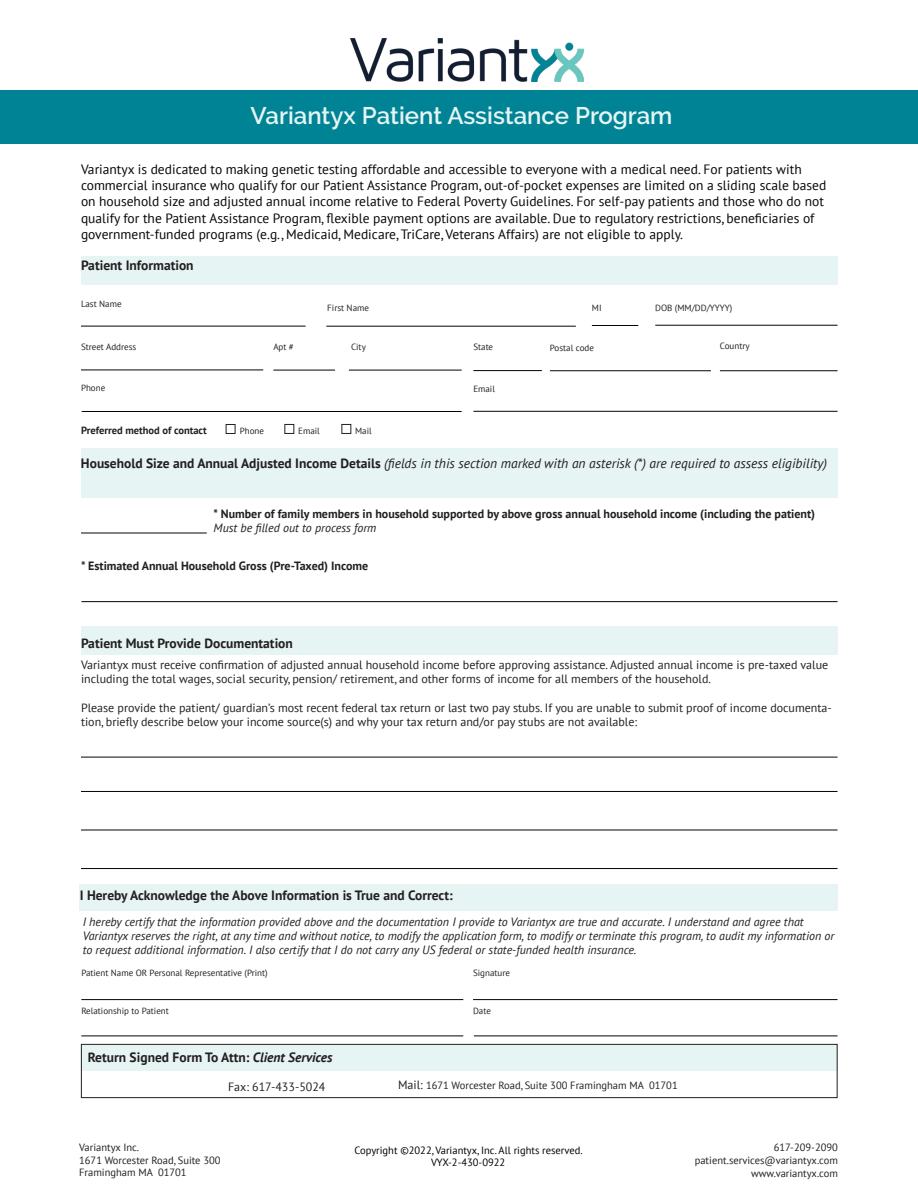
<style>
.page{position:relative;width:918px;height:1188px;background:#fff}
.page>*{position:absolute;margin:0;border:0;box-sizing:border-box;transform-origin:0 0}
.t1{font:600 24px "Raleway";color:#e6f4f4}
.t2{font:13.5px/16.2px "PT Sans";color:#070604}
.t3{font:700 13.5px "PT Sans";color:#231f20}
.t4{font:italic 13.5px "PT Sans";color:#231f20}
.t5{font:12px/14.4px "PT Sans";color:#231f20}
.t6{font:italic 12px/14.4px "PT Sans";color:#231f20}
.t7{font:700 12px "PT Sans";color:#231f20}
.t8{font:10.5px "PT Sans";color:#231f20}
.t9{font:10.5px "PT Sans";color:#000}
.t10{font:700 10.5px "PT Sans";color:#231f20}
.t11{font:9px "PT Sans";color:#231f20}
.s1{font-weight:700;font-style:normal}
.s2{font-style:italic}
.s3{font-size:12px}
</style>
<div class="page">
<div style="left:81px;top:256px;width:757px;height:28px;background:#e6f4f4"></div>
<hr style="left:81px;top:326px;width:225px;height:1px;background:#040503">
<hr style="left:326px;top:326px;width:250px;height:1px;background:#040503">
<hr style="left:592px;top:325px;width:46px;height:1px;background:#040503">
<hr style="left:655px;top:325px;width:183px;height:1px;background:#040503">
<hr style="left:81px;top:370px;width:182px;height:1px;background:#040503">
<hr style="left:273px;top:370px;width:62px;height:1px;background:#040503">
<hr style="left:349px;top:370px;width:113px;height:1px;background:#040503">
<hr style="left:473px;top:370px;width:69px;height:1px;background:#040503">
<hr style="left:550px;top:370px;width:161px;height:1px;background:#040503">
<hr style="left:720px;top:370px;width:118px;height:1px;background:#040503">
<hr style="left:82px;top:411px;width:380px;height:1px;background:#040503">
<hr style="left:473px;top:411px;width:365px;height:1px;background:#040503">
<div style="left:81px;top:448px;width:757px;height:50px;background:#e6f4f4"></div>
<hr style="left:81px;top:601px;width:757px;height:1px;background:#040503">
<div style="left:80px;top:884px;width:758px;height:27px;background:#e6f4f4"></div>
<hr style="left:81px;top:999px;width:382px;height:1px;background:#040503">
<hr style="left:81px;top:1036px;width:382px;height:1px;background:#040503">
<hr style="left:473px;top:999px;width:365px;height:1px;background:#040503">
<hr style="left:474px;top:1036px;width:364px;height:1px;background:#040503">
<div style="left:81px;top:626px;width:757px;height:28px;background:#e6f4f4"></div>
<hr style="left:81px;top:791px;width:757px;height:1px;background:#040503">
<hr style="left:81px;top:830px;width:757px;height:1px;background:#040503">
<div style="left:226px;top:424px;width:9px;height:10px;border:1px solid #231f20"></div>
<div style="left:284px;top:424px;width:10px;height:10px;border:1px solid #231f20"></div>
<div style="left:341px;top:424px;width:10px;height:10px;border:1px solid #231f20"></div>
<hr style="left:81px;top:757px;width:757px;height:1px;background:#040503">
<div style="left:81px;top:1046px;width:757px;height:25px;background:#e6f4f4"></div>
<hr style="left:81px;top:533px;width:126px;height:1px;background:#040503">
<hr style="left:81px;top:868px;width:757px;height:1px;background:#040503">
<div style="left:81px;top:1044px;width:757px;height:54px;border:1px solid #231f20"></div>
<div style="left:0;top:90px;width:918px;height:54px;background:#008495"></div>
<img style="left:351px;top:38px;width:233px;height:43px">
<p class="t1" style="left:250px;top:102px;width:424px">Variantyx Patient Assistance Program</p>
<p class="t2" style="left:81px;top:161px;width:747px">Variantyx is dedicated to making genetic testing affordable and accessible to everyone with a medical need. For patients with commercial insurance who qualify for our Patient Assistance Program, out-of-pocket expenses are limited on a sliding scale based on household size and adjusted annual income relative to Federal Poverty Guidelines. For self-pay patients and those who do not qualify for the Patient Assistance Program, flexible payment options are available. Due to regulatory restrictions, beneficiaries of government-funded programs (e.g., Medicaid, Medicare, TriCare, Veterans Affairs) are not eligible to apply.</p>
<p class="t3" style="left:81px;top:256px;width:114px">Patient Information</p>
<p class="t11" style="left:81px;top:298px;width:42px">Last Name</p>
<p class="t11" style="left:327px;top:302px;width:43px">First Name</p>
<p class="t11" style="left:592px;top:302px;width:11px">MI</p>
<p class="t11" style="left:655px;top:302px;width:79px">DOB (MM/DD/YYYY)</p>
<p class="t11" style="left:81px;top:341px;width:57px">Street Address</p>
<p class="t11" style="left:273px;top:341px;width:22px">Apt #</p>
<p class="t11" style="left:351px;top:341px;width:16px">City</p>
<p class="t11" style="left:473px;top:342px;width:21px">State</p>
<p class="t11" style="left:550px;top:342px;width:45px">Postal code</p>
<p class="t11" style="left:720px;top:340px;width:31px">Country</p>
<p class="t11" style="left:81px;top:382px;width:26px">Phone</p>
<p class="t11" style="left:473px;top:383px;width:23px">Email</p>
<p class="t10" style="left:81px;top:423px;width:127px">Preferred method of contact</p>
<p class="t11" style="left:240px;top:425px;width:26px">Phone</p>
<p class="t11" style="left:298px;top:425px;width:23px">Email</p>
<p class="t11" style="left:355px;top:425px;width:18px">Mail</p>
<p class="t4" style="left:81px;top:455px;width:748px"><span class="s1">Household Size and Annual Adjusted Income Details</span> (fields in this section marked with an asterisk (*) are required to assess eligibility)</p>
<p class="t7" style="left:214px;top:506px;width:603px">* Number of family members in household supported by above gross annual household income (including the patient)</p>
<p class="t6" style="left:214px;top:521px;width:164px">Must be filled out to process form</p>
<p class="t7" style="left:81px;top:558px;width:289px">* Estimated Annual Household Gross (Pre-Taxed) Income</p>
<p class="t3" style="left:81px;top:634px;width:213px">Patient Must Provide Documentation</p>
<p class="t5" style="left:81px;top:657px;width:749px">Variantyx must receive confirmation of adjusted annual household income before approving assistance. Adjusted annual income is pre-taxed value including the total wages, social security, pension/ retirement, and other forms of income for all members of the household.</p>
<p class="t5" style="left:81px;top:700px;width:752px">Please provide the patient/ guardian’s most recent federal tax return or last two pay stubs. If you are unable to submit proof of income documenta&shy;tion, briefly describe below your income source(s) and why your tax return and/or pay stubs are not available:</p>
<p class="t3" style="left:80px;top:886px;width:375px">I Hereby Acknowledge the Above Information is True and Correct:</p>
<p class="t6" style="left:83px;top:914px;width:753px">I hereby certify that the information provided above and the documentation I provide to Variantyx are true and accurate. I understand and agree that<br>Variantyx reserves the right, at any time and without notice, to modify the application form, to modify or terminate this program, to audit my information or to request additional information. I also certify that I do not carry any US federal or state-funded health insurance.</p>
<p class="t11" style="left:81px;top:967px;width:188px">Patient Name OR Personal Representative (Print)</p>
<p class="t11" style="left:81px;top:1005px;width:89px">Relationship to Patient</p>
<p class="t11" style="left:473px;top:967px;width:38px">Signature</p>
<p class="t11" style="left:473px;top:1005px;width:19px">Date</p>
<p class="t3" style="left:88px;top:1048px;width:246px">Return Signed Form To Attn: <span class="s2">Client Services</span></p>
<p class="t5" style="left:228px;top:1079px;width:99px">Fax: 617-433-5024</p>
<p class="t8" style="left:398px;top:1079px;width:281px"><span class="s3">Mail:</span> 1671 Worcester Road, Suite 300 Framingham MA 01701</p>
<p class="t8" style="left:79px;top:1140px;width:61px">Variantyx Inc.</p>
<p class="t8" style="left:79px;top:1153px;width:143px">1671 Worcester Road, Suite 300</p>
<p class="t8" style="left:79px;top:1166px;width:109px">Framingham MA 01701</p>
<p class="t9" style="left:355px;top:1143px;width:230px">Copyright ©2022, Variantyx, Inc. All rights reserved.</p>
<p class="t9" style="left:431px;top:1156px;width:76px">VYX-2-430-0922</p>
<p class="t8" style="left:774px;top:1141px;width:66px">617-209-2090</p>
<p class="t8" style="left:695px;top:1154px;width:145px">patient.services@variantyx.com</p>
<p class="t8" style="left:751px;top:1166px;width:88px">www.variantyx.com</p>
</div>
